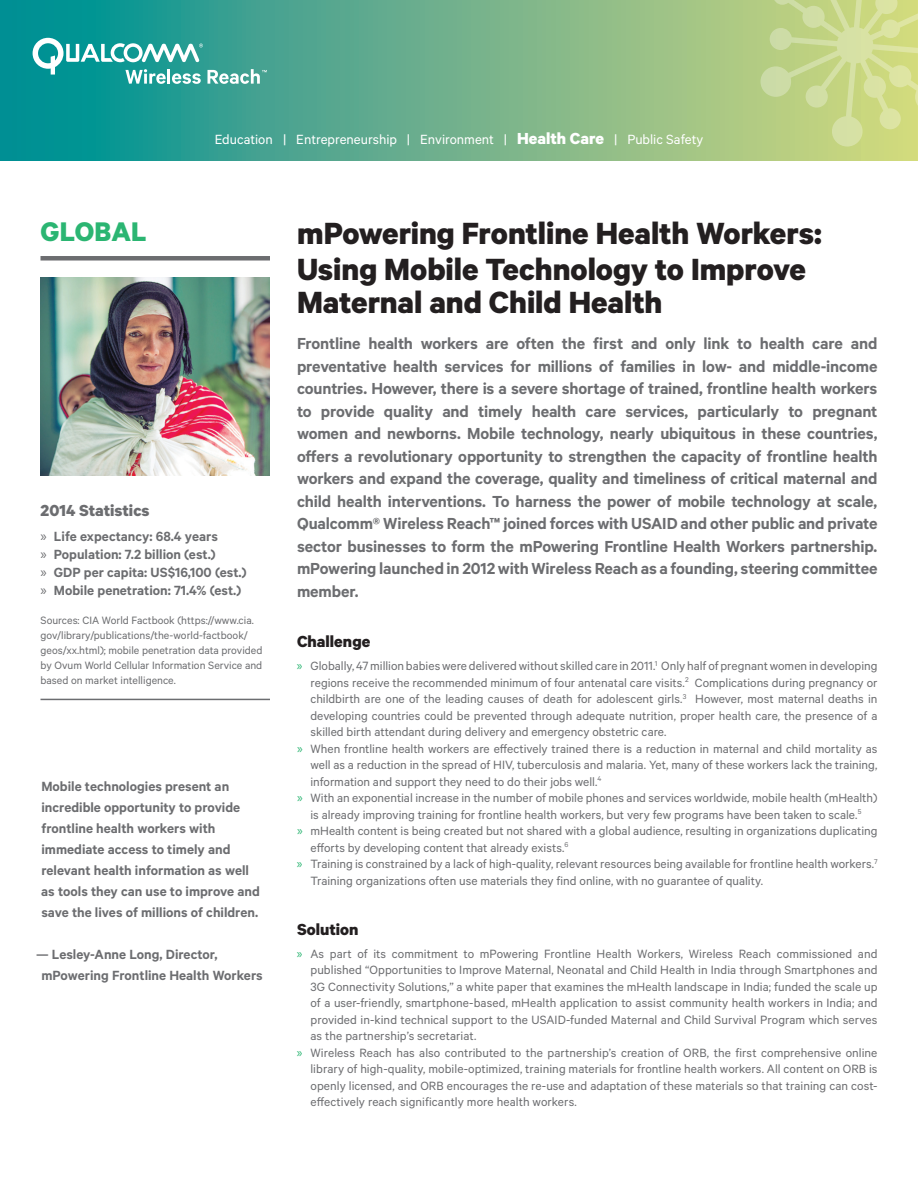
<style>
.page{position:relative;width:918px;height:1188px;background:#fff}
.page>*{position:absolute;margin:0;border:0;box-sizing:border-box;transform-origin:0 0}
.t1{font:700 34.5px/36px "Qualcomm";letter-spacing:-.005em;color:#231f20}
.t2{font:700 30.3px "Qualcomm";letter-spacing:.01em;color:#2bb572}
.t3{font:600 18px/22.5px "Qualcomm";letter-spacing:-.005em;color:#6c6d70;text-align:justify}
.t4{font:700 18px "Qualcomm";color:#231f20}
.t5{font:700 18px "Qualcomm";color:#6c6d70}
.t6{font:600 15px/21px "Qualcomm";color:#6c6d70}
.t7{font:15px "Qualcomm";color:#fff}
.t8{font:13.5px "Qualcomm";color:#6c6d70}
.t9{font:12px/15px "Qualcomm";color:#6c6d70}
.s1{font-weight:700;font-size:18px}
.s2{font-family:"Myriad Pro";font-weight:400}
.s3{font-family:"Myriad Pro";color:#2bb572}
</style>
<div class="page">
<img style="left:40px;top:277px;width:230px;height:198px">
<div style="left:40px;top:256px;width:230px;height:5px;background:#6c6d70"></div>
<hr style="left:40px;top:699px;width:230px;height:1px;background:#6c6d70">
<svg style="left:0;top:0;width:918px;height:161px;background:#61ad8c"></svg>
<svg style="left:760px;top:0;width:158px;height:147px;background:#c9d78b"></svg>
<svg style="left:33px;top:38px;width:234px;height:46px"></svg>
<p class="t7" style="left:215px;top:131px;width:490px">Education | Entrepreneurship | Environment | <span class="s1">Health Care</span> | Public Safety</p>
<h2 class="t2" style="left:40px;top:213px;width:108px">GLOBAL</h2>
<h3 class="t5" style="left:40px;top:499px;width:111px">2014 Statistics</h3>
<p class="t6" style="left:40px;top:527px;width:208px;line-height:18px"><span class="s2">»</span> Life expectancy: 68.4 years<br><span class="s2">»</span> Population: 7.2 billion (est.)<br><span class="s2">»</span> GDP per capita: US$16,100 (est.) <span class="s2">»</span> Mobile penetration: 71.4% (est.)</p>
<p class="t9" style="left:40px;top:612px;width:223px">Sources: CIA World Factbook (https://www.cia. gov/library/publications/the-world-factbook/ geos/xx.html); mobile penetration data provided by Ovum World Cellular Information Service and based on market intelligence.</p>
<p class="t6" style="left:41px;top:775px;width:220px">Mobile technologies present an incredible opportunity to provide frontline health workers with immediate access to timely and relevant health information as well as tools they can use to improve and save the lives of millions of children.</p>
<p class="t6" style="left:41px;top:943px;width:223px;text-indent:-5px">— Lesley-Anne Long, Director, mPowering Frontline Health Workers</p>
<h1 class="t1" style="left:297px;top:215px;width:526px">mPowering Frontline Health Workers:<br>Using Mobile Technology to Improve</h1>
<h1 class="t1" style="left:297px;top:284px;width:367px">Maternal and Child Health</h1>
<p class="t3" style="left:297px;top:332px;width:582px">Frontline health workers are often the first and only link to health care and preventative health services for millions of families in low- and middle-income countries. However, there is a severe shortage of trained, frontline health workers to provide quality and timely health care services, particularly to pregnant women and newborns. Mobile technology, nearly ubiquitous in these countries, offers a revolutionary opportunity to strengthen the capacity of frontline health workers and expand the coverage, quality and timeliness of critical maternal and child health interventions. To harness the power of mobile technology at scale, Qualcomm® Wireless Reach™ joined forces with USAID and other public and private sector businesses to form the mPowering Frontline Health Workers partnership. mPowering launched in 2012 with Wireless Reach as a founding, steering committee member.</p>
<h3 class="t4" style="left:297px;top:630px;width:75px">Challenge</h3>
<p class="t8" style="left:297px;top:658px;width:582px"><span class="s3">»</span> Globally, 47 million babies were delivered without skilled care in 2011.<sup>1</sup> Only half of pregnant women in developing</p>
<p class="t8" style="left:310px;top:675px;width:569px">regions receive the recommended minimum of four antenatal care visits.<sup>2</sup> Complications during pregnancy or</p>
<p class="t8" style="left:311px;top:691px;width:569px">childbirth are one of the leading causes of death for adolescent girls.<sup>3</sup> However, most maternal deaths in</p>
<p class="t8" style="left:311px;top:708px;width:568px">developing countries could be prevented through adequate nutrition, proper health care, the presence of a</p>
<p class="t8" style="left:311px;top:724px;width:358px">skilled birth attendant during delivery and emergency obstetric care.</p>
<p class="t8" style="left:297px;top:741px;width:582px"><span class="s3">»</span> When frontline health workers are effectively trained there is a reduction in maternal and child mortality as</p>
<p class="t8" style="left:311px;top:757px;width:569px">well as a reduction in the spread of HIV, tuberculosis and malaria. Yet, many of these workers lack the training,</p>
<p class="t8" style="left:311px;top:774px;width:293px">information and support they need to do their jobs well.<sup>4</sup></p>
<p class="t8" style="left:297px;top:790px;width:582px"><span class="s3">»</span> With an exponential increase in the number of mobile phones and services worldwide, mobile health (mHealth)</p>
<p class="t8" style="left:310px;top:807px;width:552px">is already improving training for frontline health workers, but very few programs have been taken to scale.<sup>5</sup></p>
<p class="t8" style="left:297px;top:823px;width:582px"><span class="s3">»</span> mHealth content is being created but not shared with a global audience, resulting in organizations duplicating</p>
<p class="t8" style="left:311px;top:840px;width:259px">efforts by developing content that already exists.<sup>6</sup></p>
<p class="t8" style="left:297px;top:856px;width:582px"><span class="s3">»</span> Training is constrained by a lack of high-quality, relevant resources being available for frontline health workers.<sup>7</sup></p>
<p class="t8" style="left:310px;top:873px;width:454px">Training organizations often use materials they find online, with no guarantee of quality.</p>
<h3 class="t4" style="left:297px;top:918px;width:63px">Solution</h3>
<p class="t8" style="left:297px;top:946px;width:582px"><span class="s3">»</span> As part of its commitment to mPowering Frontline Health Workers, Wireless Reach commissioned and</p>
<p class="t8" style="left:310px;top:962px;width:569px">published “Opportunities to Improve Maternal, Neonatal and Child Health in India through Smartphones and</p>
<p class="t8" style="left:310px;top:979px;width:569px">3G Connectivity Solutions,” a white paper that examines the mHealth landscape in India; funded the scale up</p>
<p class="t8" style="left:310px;top:995px;width:569px">of a user-friendly, smartphone-based, mHealth application to assist community health workers in India; and</p>
<p class="t8" style="left:310px;top:1012px;width:568px">provided in-kind technical support to the USAID-funded Maternal and Child Survival Program which serves</p>
<p class="t8" style="left:310px;top:1028px;width:167px">as the partnership’s secretariat.</p>
<p class="t8" style="left:297px;top:1045px;width:582px"><span class="s3">»</span> Wireless Reach has also contributed to the partnership’s creation of ORB, the first comprehensive online</p>
<p class="t8" style="left:310px;top:1061px;width:569px">library of high-quality, mobile-optimized, training materials for frontline health workers. All content on ORB is</p>
<p class="t8" style="left:310px;top:1078px;width:568px">openly licensed, and ORB encourages the re-use and adaptation of these materials so that training can cost-</p>
<p class="t8" style="left:310px;top:1094px;width:268px">effectively reach significantly more health workers.</p>
</div>
